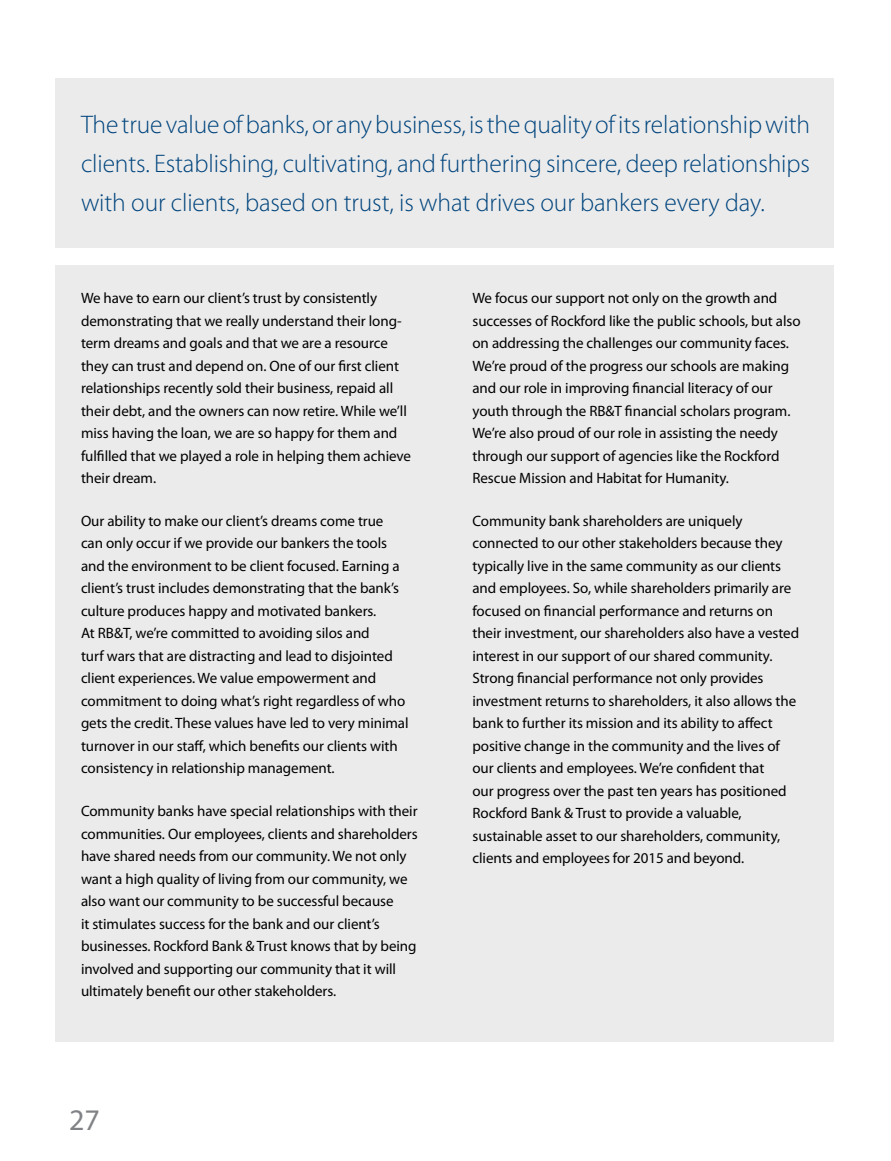
<style>
.page{position:relative;width:891px;height:1161px;background:#fff}
.page>*{position:absolute;margin:0;border:0;box-sizing:border-box;transform-origin:0 0}
.t1{font:30px "Myriad Pro";color:#808285}
.t2{font:300 25.5px/39px "Myriad Pro";letter-spacing:-.005em;color:#00447c;text-align:justify}
.t3{font:15px/22.5px "Myriad Pro";letter-spacing:-.005em;color:#000}
</style>
<div class="page">
<div style="left:55px;top:265px;width:779px;height:777px;background:#ebebec"></div>
<div style="left:55px;top:78px;width:779px;height:170px;background:#ebebec"></div>
<h2 class="t2" style="left:81px;top:105px;width:731px">The true value of banks, or any business, is the quality of its relationship with clients. Establishing, cultivating, and furthering sincere, deep relationships with our clients, based on trust, is what drives our bankers every day.</h2>
<p class="t3" style="left:81px;top:287px;width:332px">We have to earn our client’s trust by consistently demonstrating that we really understand their long&shy;term dreams and goals and that we are a resource they can trust and depend on. One of our first client relationships recently sold their business, repaid all their debt, and the owners can now retire. While we’ll miss having the loan, we are so happy for them and fulfilled that we played a role in helping them achieve their dream.</p>
<p class="t3" style="left:81px;top:509px;width:329px">Our ability to make our client’s dreams come true can only occur if we provide our bankers the tools and the environment to be client focused. Earning a client’s trust includes demonstrating that the bank’s culture produces happy and motivated bankers.<br>At RB&amp;T, we’re committed to avoiding silos and<br>turf wars that are distracting and lead to disjointed client experiences. We value empowerment and commitment to doing what’s right regardless of who gets the credit. These values have led to very minimal turnover in our staff, which benefits our clients with consistency in relationship management.</p>
<p class="t3" style="left:81px;top:800px;width:338px">Community banks have special relationships with their communities. Our employees, clients and shareholders have shared needs from our community. We not only want a high quality of living from our community, we also want our community to be successful because<br>it stimulates success for the bank and our client’s businesses. Rockford Bank &amp; Trust knows that by being involved and supporting our community that it will ultimately benefit our other stakeholders.</p>
<h1 class="t1" style="left:69px;top:1101px;width:32px">27</h1>
<p class="t3" style="left:472px;top:287px;width:330px">We focus our support not only on the growth and successes of Rockford like the public schools, but also on addressing the challenges our community faces.<br>We’re proud of the progress our schools are making and our role in improving financial literacy of our youth through the RB&amp;T financial scholars program.<br>We’re also proud of our role in assisting the needy through our support of agencies like the Rockford Rescue Mission and Habitat for Humanity.</p>
<p class="t3" style="left:472px;top:509px;width:328px">Community bank shareholders are uniquely connected to our other stakeholders because they typically live in the same community as our clients and employees. So, while shareholders primarily are focused on financial performance and returns on their investment, our shareholders also have a vested interest in our support of our shared community.<br>Strong financial performance not only provides investment returns to shareholders, it also allows the bank to further its mission and its ability to affect positive change in the community and the lives of our clients and employees. We’re confident that<br>our progress over the past ten years has positioned Rockford Bank &amp; Trust to provide a valuable, sustainable asset to our shareholders, community, clients and employees for 2015 and beyond.</p>
</div>
